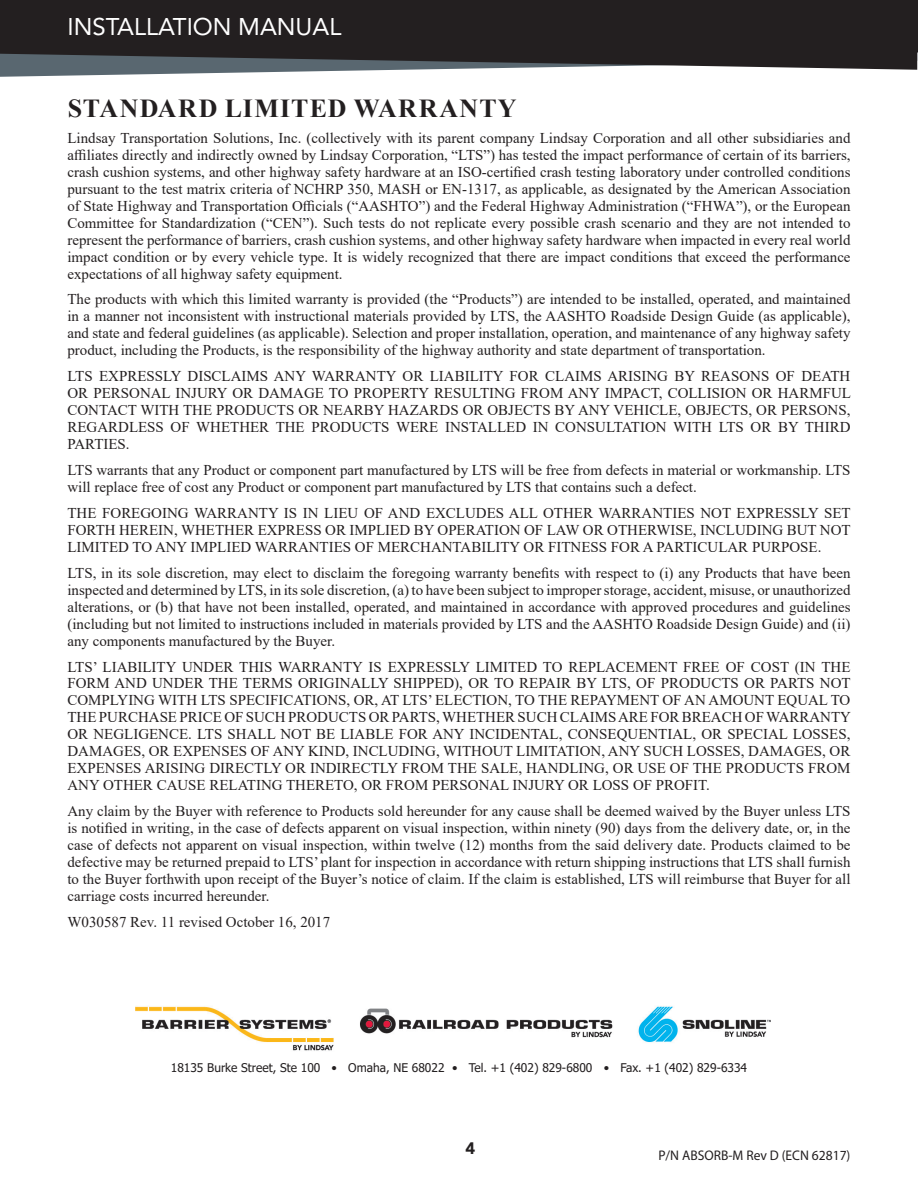
<style>
.page{position:relative;width:918px;height:1188px;background:#fff}
.page>*{position:absolute;margin:0;border:0;box-sizing:border-box;transform-origin:0 0}
.Standard_Warranty_Header{font:700 25.95px "Times New Roman";letter-spacing:.05em;color:#231f20}
.t1{font:24px "Avenir LT Std";color:#fff}
.t2{font:900 16.5px "Avenir LT Std";color:#231f20}
.Warranty{font:15px/17px "Times New Roman";color:#231f20;text-align:justify}
.t3{font:13.95px "Myriad Pro";color:#231f20}
.Page_Number{font:12px "Tahoma";color:#231f20}
</style>
<div class="page">
<svg style="left:0;top:70px;width:385px;height:7px"></svg>
<svg style="left:0;top:0;width:917px;height:70px;background:#2c2a2c"></svg>
<svg style="left:905px;top:0;width:13px;height:69px"></svg>
<img style="left:135px;top:1006px;width:635px;height:45px">
<h2 class="t1" style="left:68px;top:13px;width:275px">INSTALLATION MANUAL</h2>
<p class="Standard_Warranty_Header" style="left:68px;top:90px;width:450px">STANDARD LIMITED WARRANTY</p>
<p class="Warranty" style="left:68px;top:129px;width:785px">Lindsay Transportation Solutions, Inc. (collectively with its parent company Lindsay Corporation and all other subsidiaries and affiliates directly and indirectly owned by Lindsay Corporation, “LTS”) has tested the impact performance of certain of its barriers, crash cushion systems, and other highway safety hardware at an ISO-certified crash testing laboratory under controlled conditions pursuant to the test matrix criteria of NCHRP 350, MASH or EN-1317, as applicable, as designated by the American Association of State Highway and Transportation Officials (“AASHTO”) and the Federal Highway Administration (“FHWA”), or the European Committee for Standardization (“CEN”). Such tests do not replicate every possible crash scenario and they are not intended to represent the performance of barriers, crash cushion systems, and other highway safety hardware when impacted in every real world impact condition or by every vehicle type. It is widely recognized that there are impact conditions that exceed the performance expectations of all highway safety equipment.</p>
<p class="Warranty" style="left:68px;top:290px;width:785px">The products with which this limited warranty is provided (the “Products”) are intended to be installed, operated, and maintained in a manner not inconsistent with instructional materials provided by LTS, the AASHTO Roadside Design Guide (as applicable), and state and federal guidelines (as applicable). Selection and proper installation, operation, and maintenance of any highway safety product, including the Products, is the responsibility of the highway authority and state department of transportation.</p>
<p class="Warranty" style="left:68px;top:367px;width:785px">LTS EXPRESSLY DISCLAIMS ANY WARRANTY OR LIABILITY FOR CLAIMS ARISING BY REASONS OF DEATH OR PERSONAL INJURY OR DAMAGE TO PROPERTY RESULTING FROM ANY IMPACT, COLLISION OR HARMFUL CONTACT WITH THE PRODUCTS OR NEARBY HAZARDS OR OBJECTS BY ANY VEHICLE, OBJECTS, OR PERSONS, REGARDLESS OF WHETHER THE PRODUCTS WERE INSTALLED IN CONSULTATION WITH LTS OR BY THIRD PARTIES.</p>
<p class="Warranty" style="left:68px;top:461px;width:785px">LTS warrants that any Product or component part manufactured by LTS will be free from defects in material or workmanship. LTS will replace free of cost any Product or component part manufactured by LTS that contains such a defect.</p>
<p class="Warranty" style="left:68px;top:504px;width:785px">THE FOREGOING WARRANTY IS IN LIEU OF AND EXCLUDES ALL OTHER WARRANTIES NOT EXPRESSLY SET FORTH HEREIN, WHETHER EXPRESS OR IMPLIED BY OPERATION OF LAW OR OTHERWISE, INCLUDING BUT NOT LIMITED TO ANY IMPLIED WARRANTIES OF MERCHANTABILITY OR FITNESS FOR A PARTICULAR PURPOSE.</p>
<p class="Warranty" style="left:68px;top:564px;width:785px">LTS, in its sole discretion, may elect to disclaim the foregoing warranty benefits with respect to (i) any Products that have been inspected and determined by LTS, in its sole discretion, (a) to have been subject to improper storage, accident, misuse, or unauthorized alterations, or (b) that have not been installed, operated, and maintained in accordance with approved procedures and guidelines (including but not limited to instructions included in materials provided by LTS and the AASHTO Roadside Design Guide) and (ii) any components manufactured by the Buyer.</p>
<p class="Warranty" style="left:68px;top:658px;width:785px">LTS’ LIABILITY UNDER THIS WARRANTY IS EXPRESSLY LIMITED TO REPLACEMENT FREE OF COST (IN THE FORM AND UNDER THE TERMS ORIGINALLY SHIPPED), OR TO REPAIR BY LTS, OF PRODUCTS OR PARTS NOT COMPLYING WITH LTS SPECIFICATIONS, OR, AT LTS’ ELECTION, TO THE REPAYMENT OF AN AMOUNT EQUAL TO THE PURCHASE PRICE OF SUCH PRODUCTS OR PARTS, WHETHER SUCH CLAIMS ARE FOR BREACH OF WARRANTY OR NEGLIGENCE. LTS SHALL NOT BE LIABLE FOR ANY INCIDENTAL, CONSEQUENTIAL, OR SPECIAL LOSSES, DAMAGES, OR EXPENSES OF ANY KIND, INCLUDING, WITHOUT LIMITATION, ANY SUCH LOSSES, DAMAGES, OR EXPENSES ARISING DIRECTLY OR INDIRECTLY FROM THE SALE, HANDLING, OR USE OF THE PRODUCTS FROM ANY OTHER CAUSE RELATING THERETO, OR FROM PERSONAL INJURY OR LOSS OF PROFIT.</p>
<p class="Warranty" style="left:68px;top:802px;width:785px">Any claim by the Buyer with reference to Products sold hereunder for any cause shall be deemed waived by the Buyer unless LTS is notified in writing, in the case of defects apparent on visual inspection, within ninety (90) days from the delivery date, or, in the case of defects not apparent on visual inspection, within twelve (12) months from the said delivery date. Products claimed to be defective may be returned prepaid to LTS’ plant for inspection in accordance with return shipping instructions that LTS shall furnish to the Buyer forthwith upon receipt of the Buyer’s notice of claim. If the claim is established, LTS will reimburse that Buyer for all carriage costs incurred hereunder.</p>
<p class="Warranty" style="left:68px;top:913px;width:264px">W030587 Rev. 11 revised October 16, 2017</p>
<p class="Page_Number" style="left:171px;top:1060px;width:578px">18135 Burke Street, Ste 100 • Omaha, NE 68022 • Tel. +1 (402) 829-6800 • Fax. +1 (402) 829-6334</p>
<p class="t2" style="left:466px;top:1138px;width:11px">4</p>
<p class="t3" style="left:658px;top:1147px;width:194px">P/N ABSORB-M Rev D (ECN 62817)</p>
</div>
